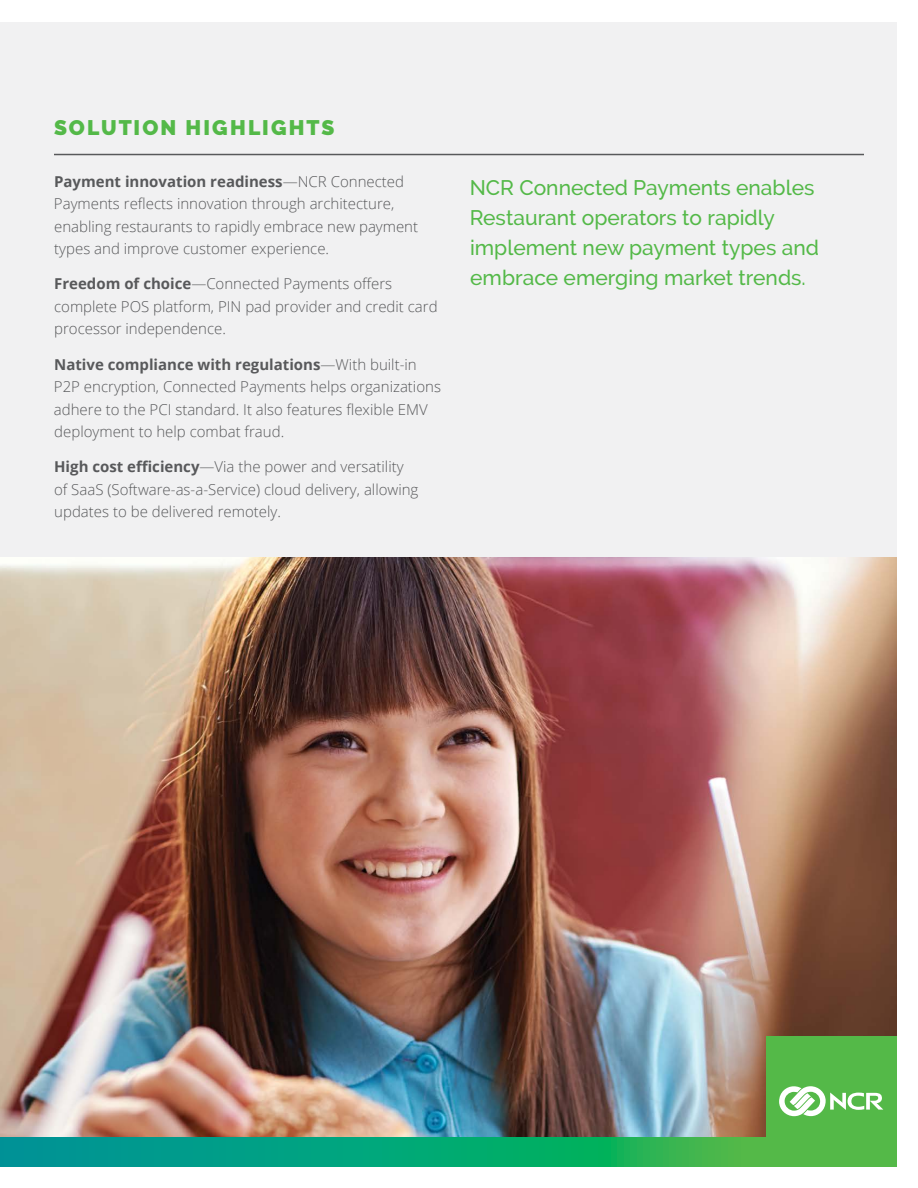
<style>
.page{position:relative;width:918px;height:1188px;background:#fff}
.page>*{position:absolute;margin:0;border:0;box-sizing:border-box;transform-origin:0 0}
.t1{font:500 21px/30px "Raleway";color:#54b948}
.t2{font:900 21px "Raleway";letter-spacing:.105em;color:#54b948}
.t3{font:300 15px/22.5px "Open Sans";color:#58595b}
.s1{font-weight:700}
</style>
<div class="page">
<div style="left:0;top:22px;width:897px;height:1144px;background:#f1f1f2"></div>
<hr style="left:54px;top:154px;width:810px;height:1px;background:#58595b">
<img style="left:0;top:557px;width:896px;height:580px">
<svg style="left:0;top:1137px;width:766px;height:29px;background:#0ba674"></svg>
<div style="left:766px;top:1036px;width:130px;height:130px;background:#54b948"></div>
<svg style="left:779px;top:1086px;width:104px;height:30px"></svg>
<h1 class="t2" style="left:54px;top:116px;width:282px">SOLUTION HIGHLIGHTS</h1>
<p class="t3" style="left:54px;top:169px;width:366px"><span class="s1">Payment innovation readiness</span>—NCR Connected Payments reflects innovation through architecture, enabling restaurants to rapidly embrace new payment types and improve customer experience.</p>
<p class="t3" style="left:54px;top:272px;width:385px"><span class="s1">Freedom of choice</span>—Connected Payments offers complete POS platform, PIN pad provider and credit card processor independence.</p>
<p class="t3" style="left:54px;top:352px;width:389px"><span class="s1">Native compliance with regulations</span>—With built-in P2P encryption, Connected Payments helps organizations adhere to the PCI standard. It also features flexible EMV deployment to help combat fraud.</p>
<p class="t3" style="left:54px;top:455px;width:366px"><span class="s1">High cost efficiency</span>—Via the power and versatility of SaaS (Software-as-a-Service) cloud delivery, allowing updates to be delivered remotely.</p>
<h1 class="t1" style="left:470px;top:172px;width:351px">NCR Connected Payments enables<br>Restaurant operators to rapidly implement new payment types and embrace emerging market trends.</h1>
</div>
